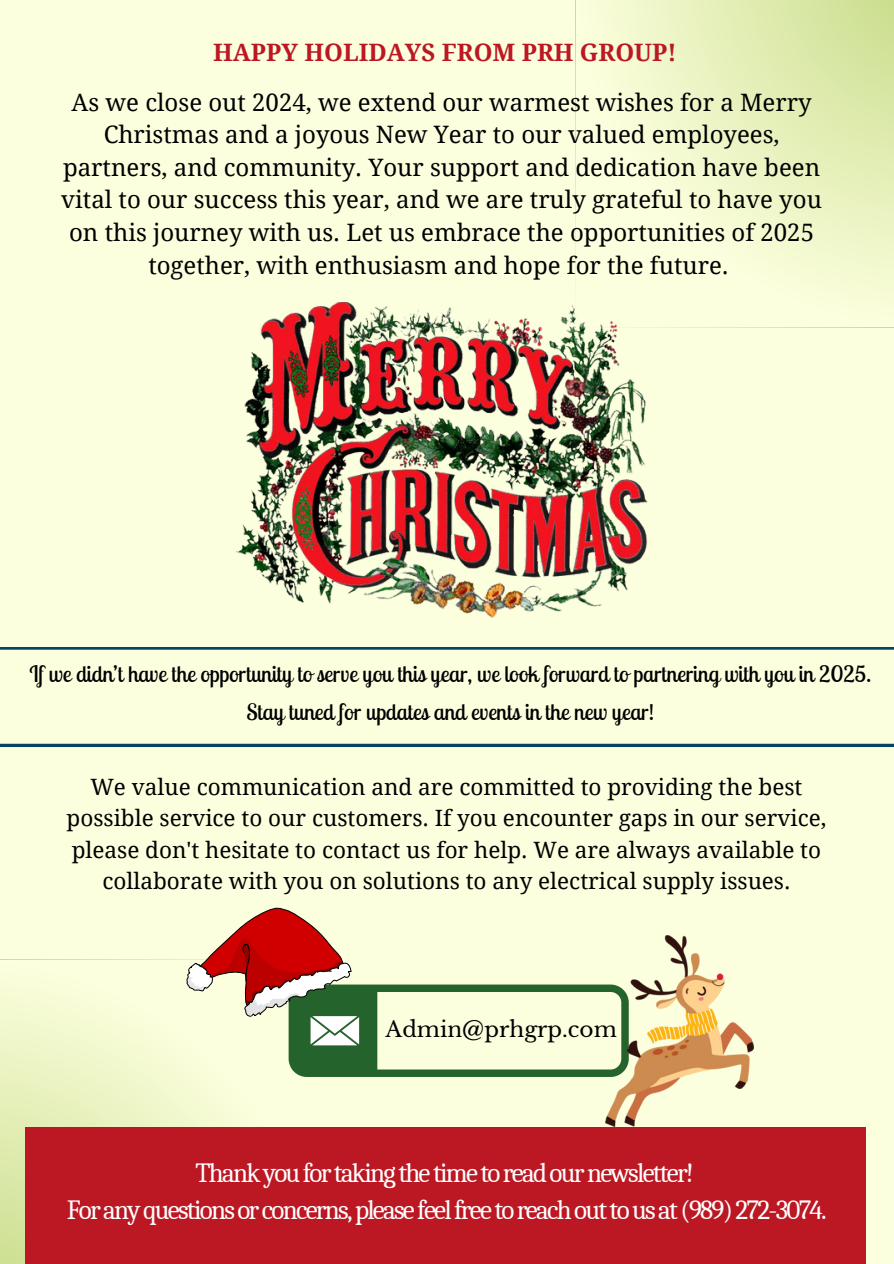
<style>
.page{position:relative;width:894px;height:1264px;background:#fff}
.page>*{position:absolute;margin:0;border:0;box-sizing:border-box;transform-origin:0 0}
.t1{font:27px/37.2px "Caladea";letter-spacing:-.065em;color:#fff;text-align:center}
.t2{font:24px/32.7px "Droid Serif";color:#000;text-align:center}
.t3{font:700 24px "Droid Serif";color:#bc1823}
.t4{font:22.5px/31.5px "Droid Serif";color:#000;text-align:center}
.t5{font:22.5px/38.2px "Lobster Two";color:#000;text-align:center}
.t6{font:21.6px "Libre Baskerville";color:#000}
</style>
<div class="page">
<div style="left:0;top:0;width:893px;height:1263px;background:#fcffde"></div>
<svg style="left:0;top:1000px;width:322px;height:263px"></svg>
<svg style="left:575px;top:0;width:318px;height:290px"></svg>
<svg style="left:0;top:647px;width:893px;height:99px"></svg>
<div style="left:25px;top:1127px;width:840px;height:136px;background:#bc1823"></div>
<img style="left:605px;top:935px;width:148px;height:191px">
<svg style="left:183px;top:907px;width:445px;height:169px"></svg>
<img style="left:236px;top:302px;width:423px;height:316px">
<h3 class="t3" style="left:213px;top:39px;width:465px">HAPPY HOLIDAYS FROM PRH GROUP!</h3>
<h3 class="t2" style="left:61px;top:86px;width:762px">As we close out 2024, we extend our warmest wishes for a Merry Christmas and a joyous New Year to our valued employees, partners, and community. Your support and dedication have been vital to our success this year, and we are truly grateful to have you on this journey with us. Let us embrace the opportunities of 2025 together, with enthusiasm and hope for the future.</h3>
<h2 class="t5" style="left:30px;top:654px;width:842px">If we didn’t have the opportunity to serve you this year, we look forward to partnering with you in 2025.<br>Stay tuned for updates and events in the new year!</h2>
<p class="t4" style="left:67px;top:771px;width:761px">We value communication and are committed to providing the best possible service to our customers. If you encounter gaps in our service, please don't hesitate to contact us for help. We are always available to collaborate with you on solutions to any electrical supply issues.</p>
<p class="t6" style="left:385px;top:1015px;width:232px">Admin@prhgrp.com</p>
<h3 class="t1" style="left:67px;top:1154px;width:761px">Thank you for taking the time to read our newsletter!<br>For any questions or concerns, please feel free to reach out to us at (989) 272-3074.</h3>
</div>
